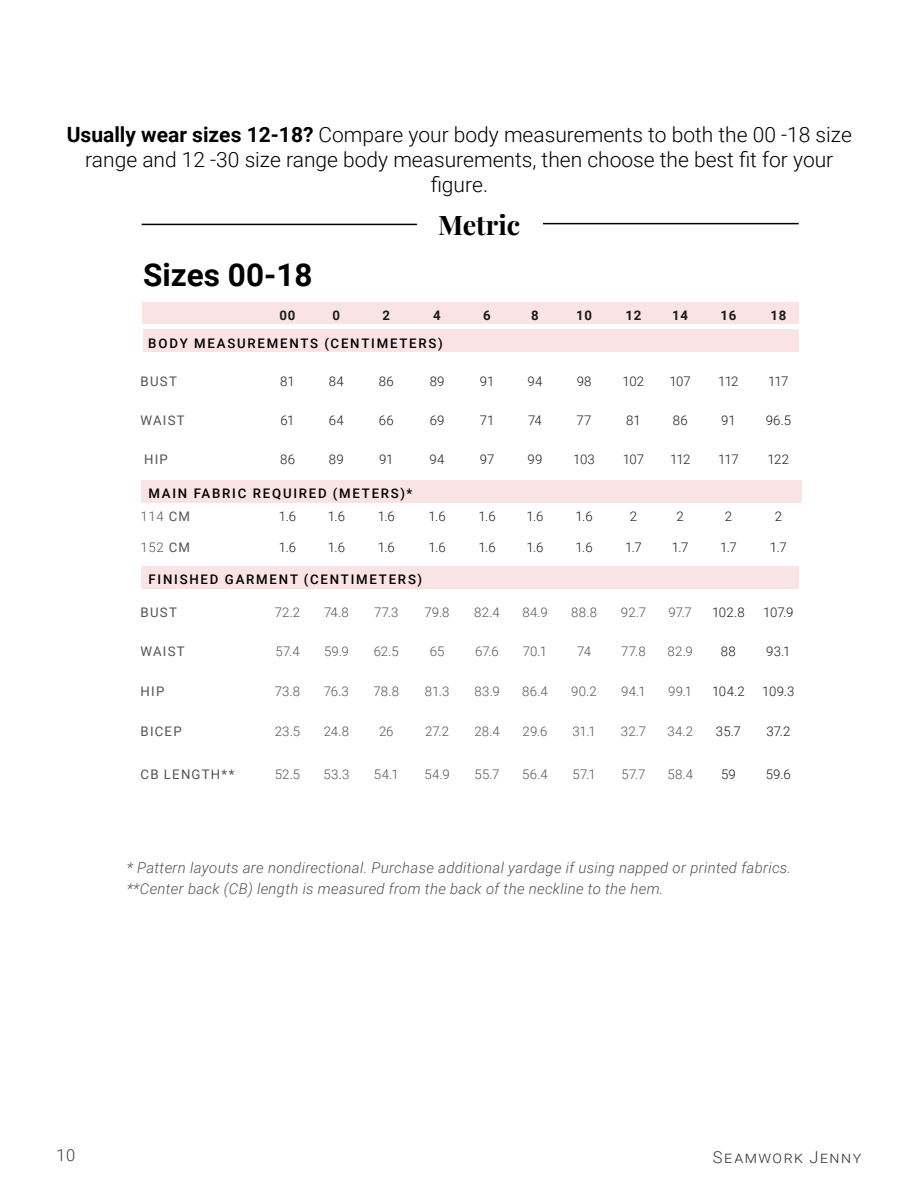
<style>
.page{position:relative;width:918px;height:1188px;background:#fff}
.page>*{position:absolute;margin:0;border:0;box-sizing:border-box;transform-origin:0 0}
.t1{font:700 31.5px "Roboto";color:#000}
.t2{font:700 27px "Playfair Display";color:#000}
.t3{font:300 21px/25.2px "Roboto";color:#000;text-align:center}
.t4{font:300 16.5px "Roboto";letter-spacing:.09em;color:#373a3b}
.t5{font:italic 300 15px "Roboto";letter-spacing:.02em;color:#545352}
.t6{font:300 13.2px "Roboto";letter-spacing:.015em;color:#545352}
.t7{font:300 13.2px "Roboto";color:#1a1a1a}
.t8{font:500 13.2px "Roboto";letter-spacing:.135em;color:#000}
.t9{font:13.2px "Roboto";letter-spacing:.09em;color:#545352}
.t10{font:700 13.2px "Roboto";letter-spacing:.05em;color:#1a1a1a}
.s1{font-weight:700}
.s2{font-weight:400}
</style>
<div class="page">
<div style="left:143px;top:329px;width:656px;height:22px;background:#fae4e3"></div>
<div style="left:142px;top:480px;width:660px;height:22px;background:#fae4e3"></div>
<div style="left:142px;top:302px;width:657px;height:22px;background:#fae4e3"></div>
<div style="left:142px;top:566px;width:657px;height:22px;background:#fae4e3"></div>
<hr style="left:142px;top:224px;width:275px;height:1px;background:#000">
<hr style="left:543px;top:223px;width:256px;height:1px;background:#000">
<p class="t3" style="left:67px;top:121px;width:787px"><span class="s1">Usually wear sizes 12-18?</span> Compare your body measurements to both the 00 -18 size range and 12 -30 size range body measurements, then choose the best fit for your</p>
<p class="t3" style="left:431px;top:172px;width:59px">figure.</p>
<p class="t1" style="left:143px;top:253px;width:171px">Sizes 00-18</p>
<p class="t2" style="left:438px;top:203px;width:84px">Metric</p>
<p class="t10" style="left:280px;top:306px;width:17px">00</p>
<p class="t10" style="left:333px;top:306px;width:9px">0</p>
<p class="t10" style="left:383px;top:306px;width:9px">2</p>
<p class="t10" style="left:433px;top:306px;width:9px">4</p>
<p class="t10" style="left:483px;top:306px;width:9px">6</p>
<p class="t10" style="left:531px;top:306px;width:9px">8</p>
<p class="t10" style="left:576px;top:306px;width:17px">10</p>
<p class="t10" style="left:626px;top:306px;width:17px">12</p>
<p class="t10" style="left:672px;top:306px;width:17px">14</p>
<p class="t10" style="left:721px;top:306px;width:17px">16</p>
<p class="t10" style="left:770px;top:306px;width:17px">18</p>
<p class="t8" style="left:148px;top:334px;width:296px">BODY MEASUREMENTS (CENTIMETERS)</p>
<p class="t9" style="left:141px;top:372px;width:38px">BUST</p>
<p class="t7" style="left:280px;top:372px;width:16px">81</p>
<p class="t7" style="left:329px;top:372px;width:17px">84</p>
<p class="t7" style="left:379px;top:372px;width:16px">86</p>
<p class="t7" style="left:430px;top:372px;width:16px">89</p>
<p class="t7" style="left:480px;top:372px;width:16px">91</p>
<p class="t7" style="left:528px;top:372px;width:16px">94</p>
<p class="t7" style="left:577px;top:372px;width:16px">98</p>
<p class="t7" style="left:623px;top:372px;width:23px">102</p>
<p class="t7" style="left:670px;top:372px;width:23px">107</p>
<p class="t7" style="left:718px;top:372px;width:22px">112</p>
<p class="t7" style="left:768px;top:372px;width:22px">117</p>
<p class="t9" style="left:141px;top:411px;width:46px">WAIST</p>
<p class="t7" style="left:281px;top:411px;width:16px">61</p>
<p class="t7" style="left:329px;top:411px;width:17px">64</p>
<p class="t7" style="left:379px;top:411px;width:16px">66</p>
<p class="t7" style="left:430px;top:411px;width:16px">69</p>
<p class="t7" style="left:480px;top:411px;width:16px">71</p>
<p class="t7" style="left:528px;top:411px;width:15px">74</p>
<p class="t7" style="left:577px;top:411px;width:17px">77</p>
<p class="t7" style="left:626px;top:411px;width:16px">81</p>
<p class="t7" style="left:673px;top:411px;width:16px">86</p>
<p class="t7" style="left:721px;top:411px;width:16px">91</p>
<p class="t7" style="left:766px;top:411px;width:27px">96.5</p>
<p class="t9" style="left:144px;top:450px;width:25px">HIP</p>
<p class="t7" style="left:280px;top:450px;width:16px">86</p>
<p class="t7" style="left:329px;top:450px;width:16px">89</p>
<p class="t7" style="left:379px;top:450px;width:16px">91</p>
<p class="t7" style="left:430px;top:450px;width:16px">94</p>
<p class="t7" style="left:480px;top:450px;width:16px">97</p>
<p class="t7" style="left:528px;top:450px;width:16px">99</p>
<p class="t7" style="left:573px;top:450px;width:23px">103</p>
<p class="t7" style="left:623px;top:450px;width:23px">107</p>
<p class="t7" style="left:670px;top:450px;width:22px">112</p>
<p class="t7" style="left:718px;top:450px;width:22px">117</p>
<p class="t7" style="left:768px;top:450px;width:23px">122</p>
<p class="t8" style="left:149px;top:484px;width:265px">MAIN FABRIC REQUIRED (METERS)*</p>
<p class="t6" style="left:141px;top:507px;width:51px">114 <span class="s2">CM</span></p>
<p class="t7" style="left:279px;top:507px;width:19px">1.6</p>
<p class="t7" style="left:328px;top:507px;width:19px">1.6</p>
<p class="t7" style="left:378px;top:507px;width:19px">1.6</p>
<p class="t7" style="left:429px;top:507px;width:19px">1.6</p>
<p class="t7" style="left:479px;top:507px;width:19px">1.6</p>
<p class="t7" style="left:526px;top:507px;width:19px">1.6</p>
<p class="t7" style="left:576px;top:507px;width:19px">1.6</p>
<p class="t7" style="left:630px;top:507px;width:9px">2</p>
<p class="t7" style="left:677px;top:507px;width:9px">2</p>
<p class="t7" style="left:725px;top:507px;width:9px">2</p>
<p class="t7" style="left:775px;top:507px;width:9px">2</p>
<p class="t6" style="left:141px;top:538px;width:51px">152 <span class="s2">CM</span></p>
<p class="t7" style="left:279px;top:538px;width:19px">1.6</p>
<p class="t7" style="left:328px;top:538px;width:19px">1.6</p>
<p class="t7" style="left:378px;top:538px;width:19px">1.6</p>
<p class="t7" style="left:429px;top:538px;width:19px">1.6</p>
<p class="t7" style="left:479px;top:538px;width:19px">1.6</p>
<p class="t7" style="left:526px;top:538px;width:19px">1.6</p>
<p class="t7" style="left:576px;top:538px;width:19px">1.6</p>
<p class="t7" style="left:625px;top:538px;width:18px">1.7</p>
<p class="t7" style="left:672px;top:538px;width:18px">1.7</p>
<p class="t7" style="left:720px;top:538px;width:18px">1.7</p>
<p class="t7" style="left:770px;top:538px;width:18px">1.7</p>
<p class="t8" style="left:148px;top:570px;width:275px">FINISHED GARMENT (CENTIMETERS)</p>
<p class="t9" style="left:141px;top:603px;width:38px">BUST</p>
<p class="t6" style="left:275px;top:603px;width:27px">72.2</p>
<p class="t6" style="left:324px;top:603px;width:26px">74.8</p>
<p class="t6" style="left:374px;top:603px;width:26px">77.3</p>
<p class="t6" style="left:425px;top:603px;width:27px">79.8</p>
<p class="t6" style="left:474px;top:603px;width:27px">82.4</p>
<p class="t6" style="left:522px;top:603px;width:27px">84.9</p>
<p class="t6" style="left:571px;top:603px;width:27px">88.8</p>
<p class="t6" style="left:621px;top:603px;width:27px">92.7</p>
<p class="t6" style="left:669px;top:603px;width:25px">97.7</p>
<p class="t7" style="left:712px;top:603px;width:34px">102.8</p>
<p class="t7" style="left:763px;top:603px;width:32px">107.9</p>
<p class="t9" style="left:141px;top:642px;width:46px">WAIST</p>
<p class="t6" style="left:275px;top:642px;width:26px">57.4</p>
<p class="t6" style="left:324px;top:642px;width:26px">59.9</p>
<p class="t6" style="left:374px;top:642px;width:27px">62.5</p>
<p class="t6" style="left:430px;top:642px;width:16px">65</p>
<p class="t6" style="left:475px;top:642px;width:25px">67.6</p>
<p class="t6" style="left:523px;top:642px;width:26px">70.1</p>
<p class="t6" style="left:577px;top:642px;width:15px">74</p>
<p class="t6" style="left:621px;top:642px;width:26px">77.8</p>
<p class="t6" style="left:668px;top:642px;width:27px">82.9</p>
<p class="t7" style="left:721px;top:642px;width:16px">88</p>
<p class="t7" style="left:766px;top:642px;width:26px">93.1</p>
<p class="t9" style="left:141px;top:682px;width:25px">HIP</p>
<p class="t6" style="left:275px;top:682px;width:27px">73.8</p>
<p class="t6" style="left:324px;top:682px;width:27px">76.3</p>
<p class="t6" style="left:374px;top:682px;width:27px">78.8</p>
<p class="t6" style="left:425px;top:682px;width:26px">81.3</p>
<p class="t6" style="left:475px;top:682px;width:27px">83.9</p>
<p class="t6" style="left:522px;top:682px;width:27px">86.4</p>
<p class="t6" style="left:571px;top:682px;width:27px">90.2</p>
<p class="t6" style="left:621px;top:682px;width:26px">94.1</p>
<p class="t6" style="left:668px;top:682px;width:26px">99.1</p>
<p class="t7" style="left:712px;top:682px;width:34px">104.2</p>
<p class="t7" style="left:762px;top:682px;width:34px">109.3</p>
<p class="t9" style="left:141px;top:722px;width:43px">BICEP</p>
<p class="t6" style="left:275px;top:722px;width:27px">23.5</p>
<p class="t6" style="left:324px;top:722px;width:27px">24.8</p>
<p class="t6" style="left:379px;top:722px;width:16px">26</p>
<p class="t6" style="left:425px;top:722px;width:25px">27.2</p>
<p class="t6" style="left:474px;top:722px;width:27px">28.4</p>
<p class="t6" style="left:523px;top:722px;width:27px">29.6</p>
<p class="t6" style="left:572px;top:722px;width:25px">31.1</p>
<p class="t6" style="left:621px;top:722px;width:27px">32.7</p>
<p class="t6" style="left:667px;top:722px;width:27px">34.2</p>
<p class="t7" style="left:716px;top:722px;width:27px">35.7</p>
<p class="t7" style="left:766px;top:722px;width:25px">37.2</p>
<p class="t9" style="left:141px;top:765px;width:96px">CB LENGTH**</p>
<p class="t6" style="left:275px;top:765px;width:27px">52.5</p>
<p class="t6" style="left:324px;top:765px;width:27px">53.3</p>
<p class="t6" style="left:374px;top:765px;width:26px">54.1</p>
<p class="t6" style="left:424px;top:765px;width:27px">54.9</p>
<p class="t6" style="left:475px;top:765px;width:27px">55.7</p>
<p class="t6" style="left:522px;top:765px;width:27px">56.4</p>
<p class="t6" style="left:572px;top:765px;width:25px">57.1</p>
<p class="t6" style="left:622px;top:765px;width:25px">57.7</p>
<p class="t6" style="left:667px;top:765px;width:27px">58.4</p>
<p class="t7" style="left:721px;top:765px;width:16px">59</p>
<p class="t7" style="left:766px;top:765px;width:26px">59.6</p>
<p class="t5" style="left:127px;top:857px;width:666px">* Pattern layouts are nondirectional. Purchase additional yardage if using napped or printed fabrics.</p>
<p class="t5" style="left:127px;top:878px;width:538px">**Center back (CB) length is measured from the back of the neckline to the hem.</p>
<p class="t4" style="left:57px;top:1143px;width:20px">10</p>
<p class="t4" style="left:713px;top:1146px;width:150px">Seamwork Jenny</p>
</div>
